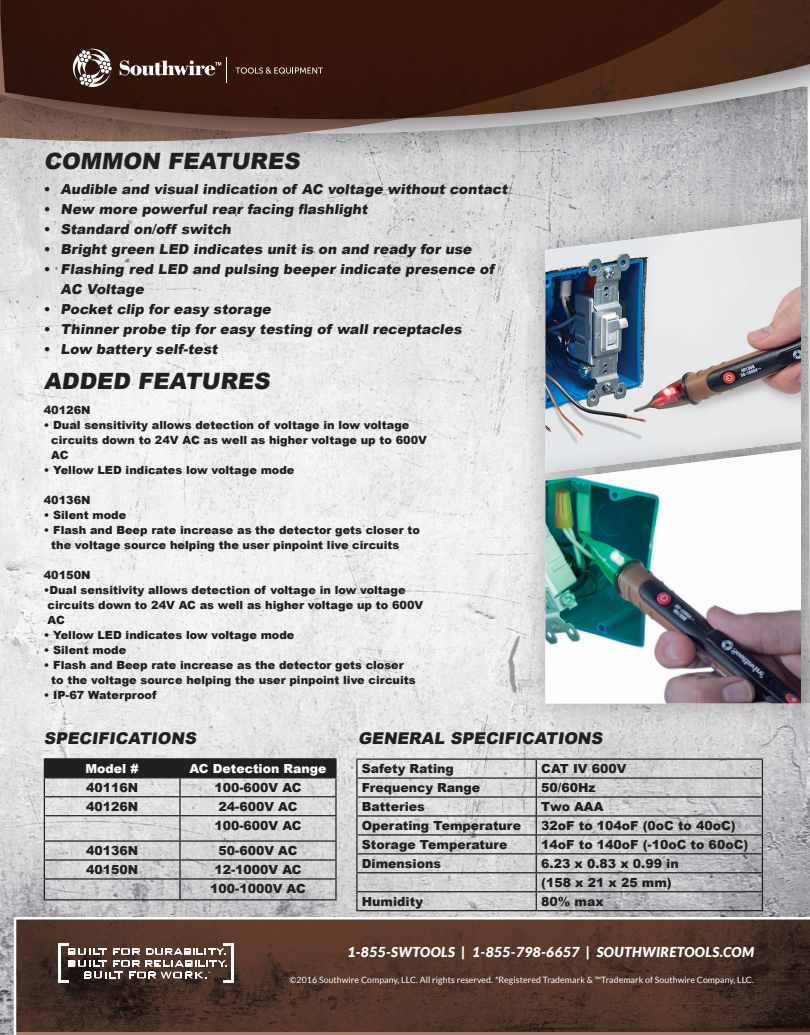
<style>
.page{position:relative;width:810px;height:1035px;background:#fff}
.page>*{position:absolute;margin:0;border:0;box-sizing:border-box;transform-origin:0 0}
.t1{font:900 22.5px "Arial";color:#231f20}
.t2{font:900 16.25px "Arial";color:#231f20}
.t3{font:900 13.75px/20px "Arial";color:#231f20}
.t4{font:italic 900 13.75px "Lato";letter-spacing:.03em;color:#fff}
.t5{font:900 12.5px/19px "Arial";color:#231f20;text-align:center}
.t6{font:900 12.5px "Arial";color:#fff}
.t7{font:900 11.25px/15px "Arial";color:#231f20}
.t8{font:8.75px "Lato";letter-spacing:.01em;color:#fff}
</style>
<div class="page">
<img style="left:0;top:190px;width:810px;height:845px">
<svg style="left:14px;top:917px;width:796px;height:118px;background:#543a2f"></svg>
<img style="left:754px;top:0;width:56px;height:134px">
<svg style="left:0;top:0;width:754px;height:190px;background:#6b564f"></svg>
<hr style="left:58px;top:943px;width:3px;height:39px;background:#fff">
<hr style="left:232px;top:943px;width:2px;height:39px;background:#fff">
<svg style="left:61px;top:943px;width:171px;height:39px"></svg>
<svg style="left:73px;top:49px;width:39px;height:38px"></svg>
<svg style="left:227px;top:57px;width:1px;height:26px"></svg>
<svg style="left:235px;top:67px;width:88px;height:7px"></svg>
<svg style="left:120px;top:60px;width:101px;height:15px"></svg>
<svg style="left:560px;top:147px;width:250px;height:45px;background:#bdbec1"></svg>
<hr style="left:44px;top:758px;width:136px;height:2px;background:#231f20">
<hr style="left:180px;top:758px;width:157px;height:2px;background:#231f20">
<svg style="left:44px;top:759px;width:293px;height:140px;background:#b3b3b4"></svg>
<hr style="left:44px;top:899px;width:136px;height:1px;background:#231f20">
<hr style="left:180px;top:899px;width:157px;height:1px;background:#231f20">
<hr style="left:356px;top:758px;width:180px;height:2px;background:#231f20">
<hr style="left:536px;top:758px;width:227px;height:2px;background:#231f20">
<hr style="left:356px;top:777px;width:180px;height:2px;background:#231f20">
<hr style="left:536px;top:777px;width:227px;height:2px;background:#231f20">
<hr style="left:356px;top:796px;width:180px;height:2px;background:#231f20">
<hr style="left:536px;top:796px;width:227px;height:2px;background:#231f20">
<hr style="left:356px;top:815px;width:180px;height:2px;background:#231f20">
<hr style="left:536px;top:815px;width:227px;height:2px;background:#231f20">
<hr style="left:356px;top:834px;width:180px;height:2px;background:#231f20">
<hr style="left:536px;top:834px;width:227px;height:2px;background:#231f20">
<hr style="left:356px;top:853px;width:180px;height:1px;background:#231f20">
<hr style="left:536px;top:853px;width:227px;height:1px;background:#231f20">
<hr style="left:356px;top:872px;width:180px;height:1px;background:#231f20">
<hr style="left:536px;top:872px;width:227px;height:1px;background:#231f20">
<hr style="left:356px;top:891px;width:180px;height:1px;background:#231f20">
<svg style="left:356px;top:760px;width:2px;height:150px"></svg>
<hr style="left:536px;top:891px;width:227px;height:1px;background:#231f20">
<svg style="left:536px;top:760px;width:1px;height:150px"></svg>
<svg style="left:762px;top:760px;width:1px;height:150px"></svg>
<hr style="left:356px;top:910px;width:180px;height:1px;background:#231f20">
<hr style="left:536px;top:910px;width:227px;height:1px;background:#231f20">
<div style="left:517px;top:192px;width:293px;height:307px;background:#231f20;opacity:.3"></div>
<img style="left:545px;top:219px;width:256px;height:204px">
<div style="left:517px;top:423px;width:293px;height:308px;background:#231f20;opacity:.3"></div>
<svg style="left:545px;top:447px;width:256px;height:290px;background:#cecfd1"></svg>
<img style="left:545px;top:449px;width:256px;height:254px">
<h1 class="t1" style="left:44px;top:145px;width:262px">COMMON FEATURES</h1>
<p class="t3" style="left:44px;top:179px;width:468px">• Audible and visual indication of AC voltage without contact</p>
<p class="t3" style="left:44px;top:199px;width:328px">• New more powerful rear facing flashlight</p>
<p class="t3" style="left:44px;top:219px;width:192px">• Standard on/off switch</p>
<p class="t3" style="left:44px;top:239px;width:432px">• Bright green LED indicates unit is on and ready for use</p>
<p class="t3" style="left:61px;top:259px;width:438px;text-indent:-17px">• Flashing red LED and pulsing beeper indicate presence of<br>AC Voltage</p>
<p class="t3" style="left:44px;top:299px;width:231px">• Pocket clip for easy storage</p>
<p class="t3" style="left:44px;top:319px;width:422px">• Thinner probe tip for easy testing of wall receptacles</p>
<p class="t3" style="left:44px;top:339px;width:178px">• Low battery self-test</p>
<h1 class="t1" style="left:44px;top:365px;width:232px">ADDED FEATURES</h1>
<p class="t7" style="left:44px;top:402px;width:48px">40126N</p>
<p class="t7" style="left:51px;top:417px;width:377px;text-indent:-7px">• Dual sensitivity allows detection of voltage in low voltage circuits down to 24V AC as well as higher voltage up to 600V<br>AC</p>
<p class="t7" style="left:44px;top:462px;width:252px">• Yellow LED indicates low voltage mode</p>
<p class="t7" style="left:44px;top:492px;width:48px">40136N</p>
<p class="t7" style="left:44px;top:507px;width:84px">• Silent mode</p>
<p class="t7" style="left:51px;top:522px;width:370px;text-indent:-7px">• Flash and Beep rate increase as the detector gets closer to the voltage source helping the user pinpoint live circuits</p>
<p class="t7" style="left:44px;top:567px;width:48px">40150N</p>
<p class="t7" style="left:47px;top:582px;width:377px;text-indent:-4px">•Dual sensitivity allows detection of voltage in low voltage circuits down to 24V AC as well as higher voltage up to 600V<br>AC</p>
<p class="t7" style="left:44px;top:627px;width:252px">• Yellow LED indicates low voltage mode</p>
<p class="t7" style="left:44px;top:642px;width:84px">• Silent mode</p>
<p class="t7" style="left:51px;top:657px;width:366px;text-indent:-7px">• Flash and Beep rate increase as the detector gets closer to the voltage source helping the user pinpoint live circuits</p>
<p class="t7" style="left:44px;top:687px;width:114px">• IP-67 Waterproof</p>
<h2 class="t2" style="left:44px;top:726px;width:157px">SPECIFICATIONS</h2>
<p class="t6" style="left:85px;top:759px;width:55px">Model #</p>
<p class="t6" style="left:189px;top:759px;width:139px">AC Detection Range</p>
<p class="t5" style="left:86px;top:777px;width:54px">40116N</p>
<p class="t5" style="left:214px;top:777px;width:89px">100-600V AC</p>
<p class="t5" style="left:86px;top:796px;width:54px">40126N</p>
<p class="t5" style="left:214px;top:796px;width:89px">24-600V AC<br>100-600V AC</p>
<p class="t5" style="left:86px;top:841px;width:54px">40136N</p>
<p class="t5" style="left:219px;top:841px;width:80px">50-600V AC</p>
<p class="t5" style="left:86px;top:860px;width:54px">40150N</p>
<p class="t5" style="left:210px;top:860px;width:97px">12-1000V AC<br>100-1000V AC</p>
<h2 class="t2" style="left:358px;top:726px;width:249px">GENERAL SPECIFICATIONS</h2>
<p class="t5" style="left:362px;top:759px;width:93px">Safety Rating</p>
<p class="t5" style="left:541px;top:759px;width:87px">CAT IV 600V</p>
<p class="t5" style="left:362px;top:778px;width:120px">Frequency Range</p>
<p class="t5" style="left:541px;top:778px;width:56px">50/60Hz</p>
<p class="t5" style="left:362px;top:797px;width:64px">Batteries</p>
<p class="t5" style="left:541px;top:797px;width:64px">Two AAA</p>
<p class="t5" style="left:362px;top:816px;width:161px">Operating Temperature</p>
<p class="t5" style="left:541px;top:816px;width:196px">32oF to 104oF (0oC to 40oC)</p>
<p class="t5" style="left:362px;top:835px;width:147px">Storage Temperature</p>
<p class="t5" style="left:541px;top:835px;width:208px">14oF to 140oF (-10oC to 60oC)</p>
<p class="t5" style="left:362px;top:853px;width:81px">Dimensions</p>
<p class="t5" style="left:541px;top:853px;width:139px;text-align:left">6.23 x 0.83 x 0.99 in (158 x 21 x 25 mm)</p>
<p class="t5" style="left:362px;top:891px;width:63px">Humidity</p>
<p class="t5" style="left:541px;top:891px;width:64px">80% max</p>
<p class="t4" style="left:347px;top:944px;width:408px">1-855-SWTOOLS | 1-855-798-6657 | SOUTHWIRETOOLS.COM</p>
<p class="t8" style="left:290px;top:975px;width:466px">©2016 Southwire Company, LLC. All rights reserved. *Registered Trademark &amp; ™Trademark of Southwire Company, LLC.</p>
</div>
